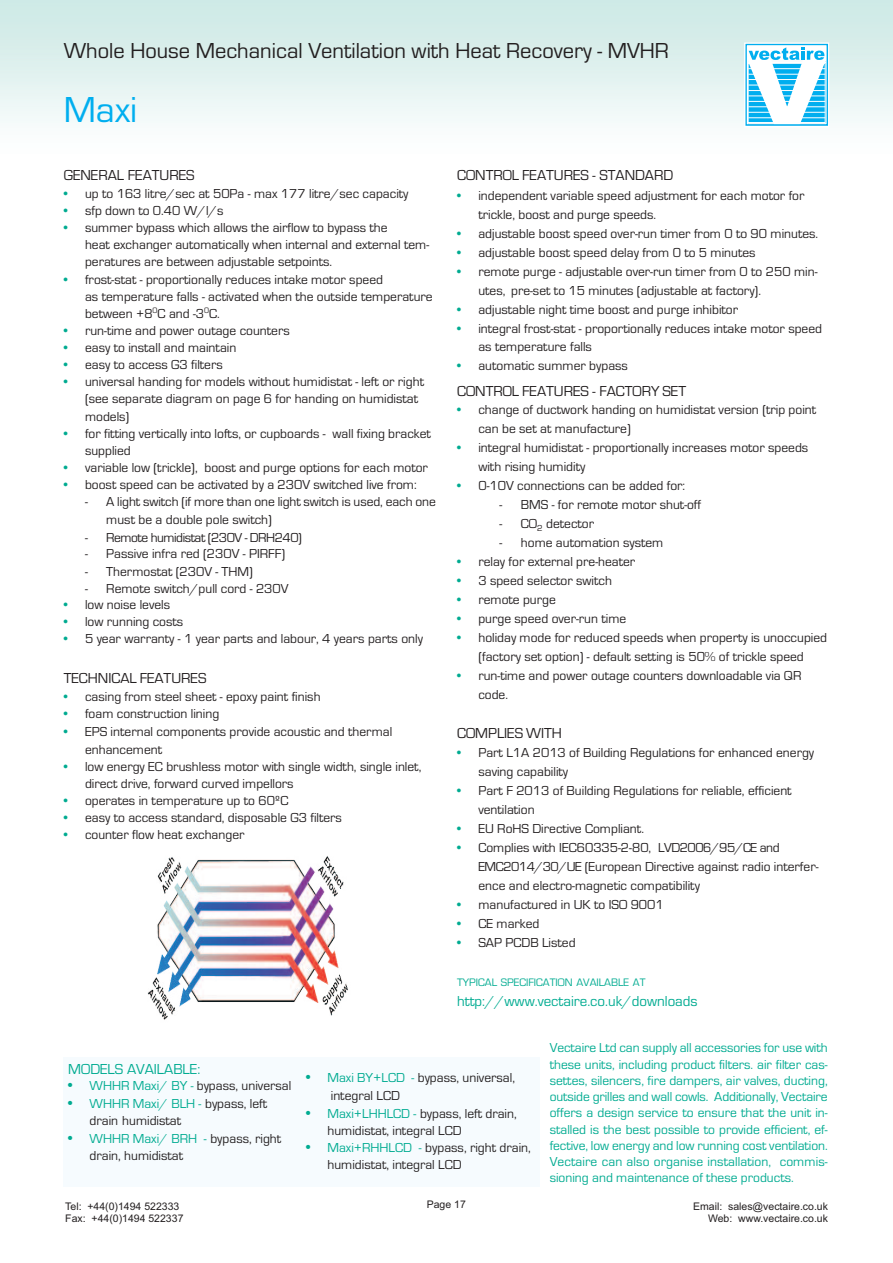
<style>
.page{position:relative;width:893px;height:1263px;background:#fff}
.page>*{position:absolute;margin:0;border:0;box-sizing:border-box;transform-origin:0 0}
.t1{font:37.5px "Eurostile";color:#00aeef}
.t2{font:22.5px "Eurostile";color:#231f20}
.t3{font:15px "Eurostile";color:#231f20}
.t4{font:15px "Eurostile";color:#00ab91}
.t5{font:13.5px/18.9px "Eurostile";color:#231f20}
.t6{font:13.5px/16.2px "Eurostile";color:#00ab91;text-align:justify}
.t7{font:13.5px "Eurostile";letter-spacing:-.035em;color:#231f20}
.t8{font:11.25px "Eurostile";color:#00ab91}
.t9{font:10.5px/12.6px "Arial";color:#231f20;text-align:right}
.s1{color:#00ab91}
.s2{font-size:15px;color:#00ab91}
</style>
<div class="page">
<div style="left:0;top:0;width:893px;height:153px;background:linear-gradient(to bottom,#cae8e3,#fefeff)"></div>
<div style="left:745px;top:44px;width:83px;height:82px;border:2px solid #00aeef"></div>
<svg style="left:747px;top:47px;width:80px;height:79px"></svg>
<div style="left:744px;top:43px;width:85px;height:85px;border:1px solid #fff"></div>
<div style="left:64px;top:1057px;width:476px;height:129px;background:#f6fbfe"></div>
<img style="left:147px;top:856px;width:201px;height:164px">
<h2 class="t2" style="left:64px;top:37px;width:607px">Whole House Mechanical Ventilation with Heat Recovery - MVHR</h2>
<h1 class="t1" style="left:64px;top:87px;width:75px">Maxi</h1>
<p class="t3" style="left:64px;top:166px;width:132px">GENERAL FEATURES</p>
<p class="t5" style="left:64px;top:184px;width:346px"><span class="s1">•</span> up to 163 litre/sec at 50Pa - max 177 litre/sec capacity</p>
<p class="t5" style="left:64px;top:201px;width:161px"><span class="s1">•</span> sfp down to 0.40 W/l/s</p>
<p class="t5" style="left:85px;top:219px;width:346px;line-height:17.1px;text-indent:-21px"><span class="s1">•</span> summer bypass which allows the airflow to bypass the<br>heat exchanger automatically when internal and external tem&shy;peratures are between adjustable setpoints.</p>
<p class="t5" style="left:85px;top:270px;width:349px;line-height:17.1px;text-indent:-21px"><span class="s1">•</span> frost-stat - proportionally reduces intake motor speed<br>as temperature falls - activated when the outside temperature between +8<sup>0</sup>C and -3<sup>0</sup>C.</p>
<p class="t5" style="left:64px;top:321px;width:228px"><span class="s1">•</span> run-time and power outage counters</p>
<p class="t5" style="left:64px;top:338px;width:174px"><span class="s1">•</span> easy to install and maintain</p>
<p class="t5" style="left:64px;top:355px;width:161px"><span class="s1">•</span> easy to access G3 filters</p>
<p class="t5" style="left:85px;top:373px;width:340px;line-height:17.1px;text-indent:-21px"><span class="s1">•</span> universal handing for models without humidistat - left or right (see separate diagram on page 6 for handing on humidistat models)</p>
<p class="t5" style="left:85px;top:424px;width:347px;line-height:17.1px;text-indent:-21px"><span class="s1">•</span> for fitting vertically into lofts, or cupboards - wall fixing bracket supplied</p>
<p class="t5" style="left:64px;top:458px;width:366px"><span class="s1">•</span> variable low (trickle), boost and purge options for each motor</p>
<p class="t5" style="left:64px;top:475px;width:354px"><span class="s1">•</span> boost speed can be activated by a 230V switched live from:</p>
<p class="t5" style="left:106px;top:492px;width:331px;line-height:18.3px;text-indent:-21px">- A light switch (if more than one light switch is used, each one must be a double pole switch)</p>
<p class="t7" style="left:85px;top:529px;width:218px">- Remote humidistat (230V - DRH240)</p>
<p class="t5" style="left:85px;top:543px;width:202px">- Passive infra red (230V - PIRFF)</p>
<p class="t5" style="left:85px;top:562px;width:169px">- Thermostat (230V - THM)</p>
<p class="t5" style="left:85px;top:579px;width:205px">- Remote switch/pull cord - 230V</p>
<p class="t5" style="left:64px;top:595px;width:108px"><span class="s1">•</span> low noise levels</p>
<p class="t5" style="left:64px;top:612px;width:121px"><span class="s1">•</span> low running costs</p>
<p class="t5" style="left:64px;top:629px;width:361px"><span class="s1">•</span> 5 year warranty - 1 year parts and labour, 4 years parts only</p>
<p class="t3" style="left:64px;top:669px;width:144px">TECHNICAL FEATURES</p>
<p class="t5" style="left:64px;top:686px;width:258px"><span class="s1">•</span> casing from steel sheet - epoxy paint finish</p>
<p class="t5" style="left:64px;top:703px;width:157px"><span class="s1">•</span> foam construction lining</p>
<p class="t5" style="left:85px;top:722px;width:309px;line-height:18px;text-indent:-21px"><span class="s1">•</span> EPS internal components provide acoustic and thermal enhancement</p>
<p class="t5" style="left:85px;top:758px;width:338px;line-height:17.1px;text-indent:-21px"><span class="s1">•</span> low energy EC brushless motor with single width, single inlet, direct drive, forward curved impellors</p>
<p class="t5" style="left:64px;top:791px;width:226px"><span class="s1">•</span> operates in temperature up to 60ºC</p>
<p class="t5" style="left:64px;top:808px;width:280px"><span class="s1">•</span> easy to access standard, disposable G3 filters</p>
<p class="t5" style="left:64px;top:825px;width:182px"><span class="s1">•</span> counter flow heat exchanger</p>
<p class="t3" style="left:457px;top:166px;width:218px">CONTROL FEATURES - STANDARD</p>
<p class="t5" style="left:478px;top:186px;width:328px;text-indent:-21px"><span class="s1">•</span> independent variable speed adjustment for each motor for trickle, boost and purge speeds.</p>
<p class="t5" style="left:457px;top:224px;width:363px"><span class="s1">•</span> adjustable boost speed over-run timer from 0 to 90 minutes.</p>
<p class="t5" style="left:457px;top:243px;width:300px"><span class="s1">•</span> adjustable boost speed delay from 0 to 5 minutes</p>
<p class="t5" style="left:478px;top:262px;width:341px;text-indent:-21px"><span class="s1">•</span> remote purge - adjustable over-run timer from 0 to 250 min&shy;utes, pre-set to 15 minutes (adjustable at factory).</p>
<p class="t5" style="left:457px;top:299px;width:283px"><span class="s1">•</span> adjustable night time boost and purge inhibitor</p>
<p class="t5" style="left:478px;top:318px;width:345px;text-indent:-21px"><span class="s1">•</span> integral frost-stat - proportionally reduces intake motor speed as temperature falls</p>
<p class="t5" style="left:457px;top:356px;width:172px"><span class="s1">•</span> automatic summer bypass</p>
<p class="t3" style="left:457px;top:382px;width:230px">CONTROL FEATURES - FACTORY SET</p>
<p class="t5" style="left:478px;top:400px;width:339px;text-indent:-21px"><span class="s1">•</span> change of ductwork handing on humidistat version (trip point can be set at manufacture)</p>
<p class="t5" style="left:478px;top:438px;width:331px;text-indent:-21px"><span class="s1">•</span> integral humidistat - proportionally increases motor speeds with rising humidity</p>
<p class="t5" style="left:457px;top:476px;width:230px"><span class="s1">•</span> 0-10V connections can be added for:</p>
<p class="t5" style="left:500px;top:495px;width:203px">- BMS - for remote motor shut-off</p>
<p class="t5" style="left:500px;top:514px;width:96px">- CO<sub>2</sub> detector</p>
<p class="t5" style="left:500px;top:533px;width:165px">- home automation system</p>
<p class="t5" style="left:457px;top:552px;width:180px"><span class="s1">•</span> relay for external pre-heater</p>
<p class="t5" style="left:457px;top:571px;width:156px"><span class="s1">•</span> 3 speed selector switch</p>
<p class="t5" style="left:457px;top:590px;width:100px"><span class="s1">•</span> remote purge</p>
<p class="t5" style="left:457px;top:609px;width:171px"><span class="s1">•</span> purge speed over-run time</p>
<p class="t5" style="left:457px;top:628px;width:371px;text-align:center"><span class="s1">•</span> holiday mode for reduced speeds when property is unoccupied (factory set option) - default setting is 50% of trickle speed</p>
<p class="t5" style="left:478px;top:666px;width:324px;text-indent:-21px"><span class="s1">•</span> run-time and power outage counters downloadable via QR code.</p>
<p class="t3" style="left:457px;top:724px;width:106px">COMPLIES WITH</p>
<p class="t5" style="left:478px;top:743px;width:337px;text-indent:-21px"><span class="s1">•</span> Part L1A 2013 of Building Regulations for enhanced energy saving capability</p>
<p class="t5" style="left:478px;top:781px;width:315px;text-indent:-21px"><span class="s1">•</span> Part F 2013 of Building Regulations for reliable, efficient ventilation</p>
<p class="t5" style="left:457px;top:819px;width:188px"><span class="s1">•</span> EU RoHS Directive Compliant.</p>
<p class="t5" style="left:478px;top:838px;width:342px;text-indent:-21px"><span class="s1">•</span> Complies with IEC60335-2-80, LVD2006/95/CE and<br>EMC2014/30/UE (European Directive against radio interfer&shy;ence and electro-magnetic compatibility</p>
<p class="t5" style="left:457px;top:895px;width:208px"><span class="s1">•</span> manufactured in UK to ISO 9001</p>
<p class="t5" style="left:457px;top:914px;width:84px"><span class="s1">•</span> CE marked</p>
<p class="t5" style="left:457px;top:933px;width:120px"><span class="s1">•</span> SAP PCDB Listed</p>
<p class="t8" style="left:457px;top:975px;width:190px">TYPICAL SPECIFICATION AVAILABLE AT</p>
<p class="t4" style="left:457px;top:992px;width:242px">http://www.vectaire.co.uk/downloads</p>
<p class="t4" style="left:68px;top:1060px;width:133px">MODELS AVAILABLE:</p>
<p class="t5" style="left:68px;top:1076px;width:225px"><span class="s2">•</span> <span class="s1">WHHR Maxi/ BY -</span> bypass, universal</p>
<p class="t5" style="left:90px;top:1095px;width:179px;line-height:17px;text-indent:-21px"><span class="s2">•</span> <span class="s1">WHHR Maxi/ BLH -</span> bypass, left drain humidistat</p>
<p class="t5" style="left:90px;top:1129px;width:193px;line-height:17px;text-indent:-21px"><span class="s2">•</span> <span class="s1">WHHR Maxi/ BRH -</span> bypass, right drain, humidistat</p>
<p class="t5" style="left:331px;top:1068px;width:186px;line-height:18px;text-indent:-25px"><span class="s2">•</span> <span class="s1">Maxi BY+LCD -</span> bypass, universal, integral LCD</p>
<p class="t5" style="left:327px;top:1105px;width:191px;line-height:17px;text-indent:-21px"><span class="s2">•</span> <span class="s1">Maxi+LHHLCD -</span> bypass, left drain, humidistat, integral LCD</p>
<p class="t5" style="left:327px;top:1139px;width:205px;line-height:17px;text-indent:-21px"><span class="s2">•</span> <span class="s1">Maxi+RHHLCD -</span> bypass, right drain, humidistat, integral LCD</p>
<p class="t9" style="left:65px;top:1200px;width:116px">Tel: +44(0)1494 522333</p>
<p class="t9" style="left:427px;top:1198px;width:41px">Page 17</p>
<p class="t9" style="left:65px;top:1212px;width:120px">Fax: +44(0)1494 522337</p>
<p class="t6" style="left:550px;top:1039px;width:279px">Vectaire Ltd can supply all accessories for use with these units, including product filters. air filter cas&shy;settes, silencers, fire dampers, air valves, ducting, outside grilles and wall cowls. Additionally, Vectaire offers a design service to ensure that the unit in&shy;stalled is the best possible to provide efficient, ef&shy;fective, low energy and low running cost ventilation.<br>Vectaire can also organise installation, commis&shy;sioning and maintenance of these products.</p>
<p class="t9" style="left:693px;top:1200px;width:136px">Email: sales@vectaire.co.uk<br>Web: www.vectaire.co.uk</p>
</div>
